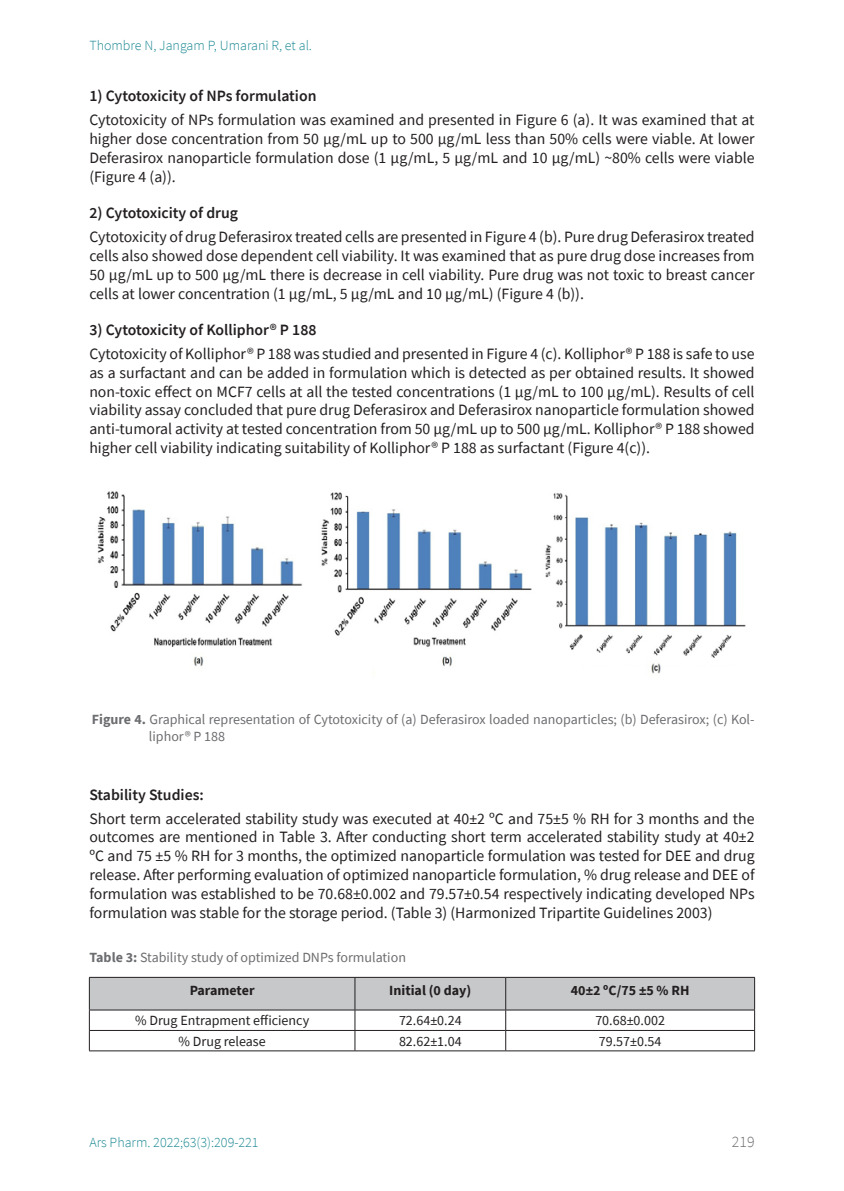
<style>
.page{position:relative;width:844px;height:1191px;background:#fff}
.page>*{position:absolute;margin:0;border:0;box-sizing:border-box;transform-origin:0 0}
.t1{font:15.75px/18.9px "Source Sans Pro";color:#231f20;text-align:justify}
.sps_tit_secc_3{font:600 15.75px "Source Sans Pro";color:#231f20}
.t2{font:300 15.75px "Source Sans Pro";color:#6c6d70}
.sps_figur_titulo{font:14px/16.8px "Source Sans Pro";color:#6c6d70}
.sps_tablas_texto{font:14px "Source Sans Pro";color:#231f20}
.t3{font:300 14px "Source Sans Pro";color:#1c8993}
.sps_tablas_titulo{font:14px "Source Sans Pro";color:#6c6d70}
.sps_tablas_epig{font:700 14px "Source Sans Pro";color:#231f20}
.s1{font-weight:700}
</style>
<div class="page">
<img style="left:97px;top:491px;width:649px;height:183px">
<svg style="left:89px;top:977px;width:666px;height:73px"></svg>
<hr style="left:89px;top:1050px;width:266px;height:1px;background:#231f20">
<hr style="left:355px;top:1050px;width:150px;height:1px;background:#231f20">
<hr style="left:505px;top:1050px;width:249px;height:1px;background:#231f20">
<p class="t3" style="left:89px;top:37px;width:224px">Thombre N, Jangam P, Umarani R, et al.</p>
<p class="sps_tit_secc_3" style="left:89px;top:86px;width:228px">1) Cytotoxicity of NPs formulation</p>
<p class="t1" style="left:89px;top:110px;width:666px">Cytotoxicity of NPs formulation was examined and presented in Figure 6 (a). It was examined that at higher dose concentration from 50 µg/mL up to 500 µg/mL less than 50% cells were viable. At lower Deferasirox nanoparticle formulation dose (1 µg/mL, 5 µg/mL and 10 µg/mL) ~80% cells were viable (Figure 4 (a)).</p>
<p class="sps_tit_secc_3" style="left:89px;top:202px;width:150px">2) Cytotoxicity of drug</p>
<p class="t1" style="left:89px;top:227px;width:666px">Cytotoxicity of drug Deferasirox treated cells are presented in Figure 4 (b). Pure drug Deferasirox treated cells also showed dose dependent cell viability. It was examined that as pure drug dose increases from 50 µg/mL up to 500 µg/mL there is decrease in cell viability. Pure drug was not toxic to breast cancer cells at lower concentration (1 µg/mL, 5 µg/mL and 10 µg/mL) (Figure 4 (b)).</p>
<p class="sps_tit_secc_3" style="left:89px;top:319px;width:229px">3) Cytotoxicity of Kolliphor® P 188</p>
<p class="t1" style="left:89px;top:344px;width:666px">Cytotoxicity of Kolliphor® P 188 was studied and presented in Figure 4 (c). Kolliphor® P 188 is safe to use as a surfactant and can be added in formulation which is detected as per obtained results. It showed non-toxic effect on MCF7 cells at all the tested concentrations (1 µg/mL to 100 µg/mL). Results of cell viability assay concluded that pure drug Deferasirox and Deferasirox nanoparticle formulation showed anti-tumoral activity at tested concentration from 50 µg/mL up to 500 µg/mL. Kolliphor® P 188 showed higher cell viability indicating suitability of Kolliphor® P 188 as surfactant (Figure 4(c)).</p>
<p class="sps_figur_titulo" style="left:149px;top:711px;width:607px;text-indent:-57px"><span class="s1">Figure 4.</span> Graphical representation of Cytotoxicity of (a) Deferasirox loaded nanoparticles; (b) Deferasirox; (c) Kol&shy;liphor® P 188</p>
<p class="sps_tit_secc_3" style="left:89px;top:784px;width:116px">Stability Studies:</p>
<p class="t1" style="left:89px;top:809px;width:666px">Short term accelerated stability study was executed at 40±2 ºC and 75±5 % RH for 3 months and the outcomes are mentioned in Table 3. After conducting short term accelerated stability study at 40±2 ºC and 75 ±5 % RH for 3 months, the optimized nanoparticle formulation was tested for DEE and drug release. After performing evaluation of optimized nanoparticle formulation, % drug release and DEE of formulation was established to be 70.68±0.002 and 79.57±0.54 respectively indicating developed NPs formulation was stable for the storage period. (Table 3) (Harmonized Tripartite Guidelines 2003)</p>
<p class="sps_tablas_titulo" style="left:89px;top:948px;width:318px"><span class="s1">Table 3:</span> Stability study of optimized DNPs formulation</p>
<p class="sps_tablas_epig" style="left:190px;top:980px;width:66px">Parameter</p>
<p class="sps_tablas_epig" style="left:389px;top:980px;width:84px">Initial (0 day)</p>
<p class="sps_tablas_epig" style="left:570px;top:980px;width:120px">40±2 ºC/75 ±5 % RH</p>
<p class="sps_tablas_texto" style="left:135px;top:1012px;width:176px">% Drug Entrapment efficiency</p>
<p class="sps_tablas_texto" style="left:399px;top:1012px;width:64px">72.64±0.24</p>
<p class="sps_tablas_texto" style="left:595px;top:1012px;width:71px">70.68±0.002</p>
<p class="sps_tablas_texto" style="left:178px;top:1032px;width:89px">% Drug release</p>
<p class="sps_tablas_texto" style="left:399px;top:1032px;width:64px">82.62±1.04</p>
<p class="sps_tablas_texto" style="left:598px;top:1032px;width:64px">79.57±0.54</p>
<p class="t3" style="left:89px;top:1133px;width:171px">Ars Pharm. 2022;63(3):209-221</p>
<p class="t2" style="left:731px;top:1132px;width:24px">219</p>
</div>
